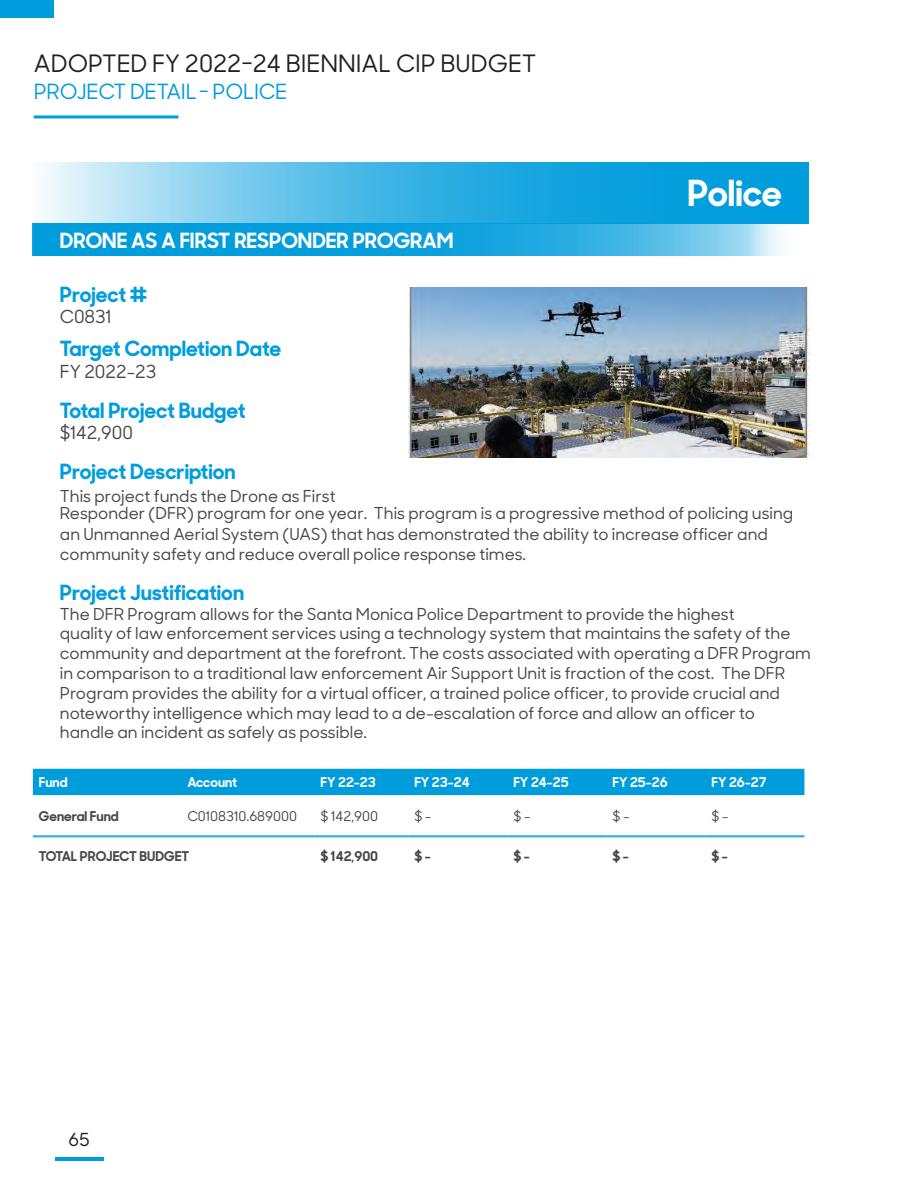
<style>
.page{position:relative;width:918px;height:1188px;background:#fff}
.page>*{position:absolute;margin:0;border:0;box-sizing:border-box;transform-origin:0 0}
.t1{font:700 36px "Santa Monica Sharp";color:#fff}
.t2{font:500 24px "Santa Monica Sharp";color:#231f20}
.t3{font:700 21px "Santa Monica Sharp";color:#009ddd}
.t4{font:700 21px "Santa Monica Sharp";color:#fff}
.t5{font:500 21px "Santa Monica Sharp";letter-spacing:-.01em;color:#009ddd}
.t6{font:500 18px "Santa Monica Sharp";color:#464747}
.t7{font:500 18px "Santa Monica Sharp";color:#231f20}
.t8{font:500 16.5px/19.8px "Santa Monica Sharp";color:#464747}
.t9{font:700 13.5px "Santa Monica Sharp";color:#fff}
.t10{font:700 13.5px "Santa Monica Sharp";color:#474847}
.t11{font:500 13.5px "Santa Monica Sharp";color:#474847}
</style>
<div class="page">
<hr style="left:34px;top:115px;width:144px;height:3px;background:#009ddd">
<div style="left:0;top:0;width:54px;height:17px;background:#009ddd"></div>
<hr style="left:55px;top:1157px;width:48px;height:4px;background:#009ddd">
<svg style="left:43px;top:162px;width:766px;height:61px"></svg>
<svg style="left:33px;top:223px;width:776px;height:32px;fill:#08a0de"></svg>
<img style="left:408px;top:287px;width:402px;height:171px">
<div style="left:33px;top:769px;width:771px;height:26px;background:#009ddd"></div>
<hr style="left:33px;top:836px;width:148px;height:1px;background:#009ddd">
<hr style="left:33px;top:837px;width:148px;height:1px;background:#009ddd">
<hr style="left:181px;top:836px;width:133px;height:1px;background:#009ddd">
<hr style="left:181px;top:837px;width:133px;height:1px;background:#009ddd">
<hr style="left:314px;top:836px;width:94px;height:1px;background:#009ddd">
<hr style="left:314px;top:837px;width:94px;height:1px;background:#009ddd">
<hr style="left:408px;top:836px;width:99px;height:1px;background:#009ddd">
<hr style="left:408px;top:837px;width:99px;height:1px;background:#009ddd">
<hr style="left:507px;top:836px;width:99px;height:1px;background:#009ddd">
<hr style="left:507px;top:837px;width:99px;height:1px;background:#009ddd">
<hr style="left:606px;top:836px;width:99px;height:1px;background:#009ddd">
<hr style="left:606px;top:837px;width:99px;height:1px;background:#009ddd">
<hr style="left:705px;top:836px;width:99px;height:1px;background:#009ddd">
<hr style="left:705px;top:837px;width:99px;height:1px;background:#009ddd">
<h2 class="t2" style="left:34px;top:46px;width:504px">ADOPTED FY 2022-24 BIENNIAL CIP BUDGET</h2>
<p class="t5" style="left:34px;top:77px;width:255px">PROJECT DETAIL- POLICE</p>
<p class="t4" style="left:60px;top:223px;width:395px">DRONE AS A FIRST RESPONDER PROGRAM</p>
<h1 class="t1" style="left:688px;top:163px;width:96px">Police</h1>
<p class="t3" style="left:60px;top:277px;width:89px">Project #</p>
<p class="t6" style="left:60px;top:304px;width:53px">C0831</p>
<p class="t3" style="left:60px;top:331px;width:223px">Target Completion Date</p>
<p class="t6" style="left:60px;top:358px;width:98px">FY 2022-23</p>
<p class="t3" style="left:60px;top:393px;width:187px">Total Project Budget</p>
<p class="t6" style="left:60px;top:420px;width:75px">$142,900</p>
<p class="t3" style="left:60px;top:454px;width:177px">Project Description</p>
<p class="t8" style="left:60px;top:486px;width:735px;line-height:17.4px">This project funds the Drone as First<br>Responder (DFR) program for one year. This program is a progressive method of policing using</p>
<p class="t8" style="left:60px;top:523px;width:710px;line-height:20.4px">an Unmanned Aerial System (UAS) that has demonstrated the ability to increase officer and community safety and reduce overall police response times.</p>
<p class="t3" style="left:60px;top:575px;width:186px">Project Justification</p>
<p class="t8" style="left:60px;top:603px;width:753px">The DFR Program allows for the Santa Monica Police Department to provide the highest<br>quality of law enforcement services using a technology system that maintains the safety of the community and department at the forefront. The costs associated with operating a DFR Program in comparison to a traditional law enforcement Air Support Unit is fraction of the cost. The DFR Program provides the ability for a virtual officer, a trained police officer, to provide crucial and noteworthy intelligence which may lead to a de-escalation of force and allow an officer to handle an incident as safely as possible.</p>
<p class="t9" style="left:39px;top:771px;width:30px">Fund</p>
<p class="t9" style="left:187px;top:771px;width:51px">Account</p>
<p class="t9" style="left:320px;top:771px;width:57px">FY 22-23</p>
<p class="t9" style="left:414px;top:771px;width:57px">FY 23-24</p>
<p class="t9" style="left:513px;top:771px;width:57px">FY 24-25</p>
<p class="t9" style="left:612px;top:771px;width:57px">FY 25-26</p>
<p class="t9" style="left:711px;top:771px;width:57px">FY 26-27</p>
<p class="t10" style="left:39px;top:805px;width:81px">General Fund</p>
<p class="t11" style="left:187px;top:806px;width:111px">C0108310.689000</p>
<p class="t11" style="left:320px;top:806px;width:59px">$ 142,900</p>
<p class="t11" style="left:414px;top:806px;width:18px">$ -</p>
<p class="t11" style="left:513px;top:806px;width:18px">$ -</p>
<p class="t11" style="left:612px;top:806px;width:18px">$ -</p>
<p class="t11" style="left:711px;top:806px;width:18px">$ -</p>
<p class="t10" style="left:39px;top:845px;width:152px">TOTAL PROJECT BUDGET</p>
<p class="t10" style="left:320px;top:845px;width:59px">$ 142,900</p>
<p class="t10" style="left:414px;top:845px;width:18px">$ -</p>
<p class="t10" style="left:513px;top:845px;width:18px">$ -</p>
<p class="t10" style="left:612px;top:845px;width:18px">$ -</p>
<p class="t10" style="left:711px;top:845px;width:18px">$ -</p>
<p class="t7" style="left:68px;top:1127px;width:23px">65</p>
</div>
